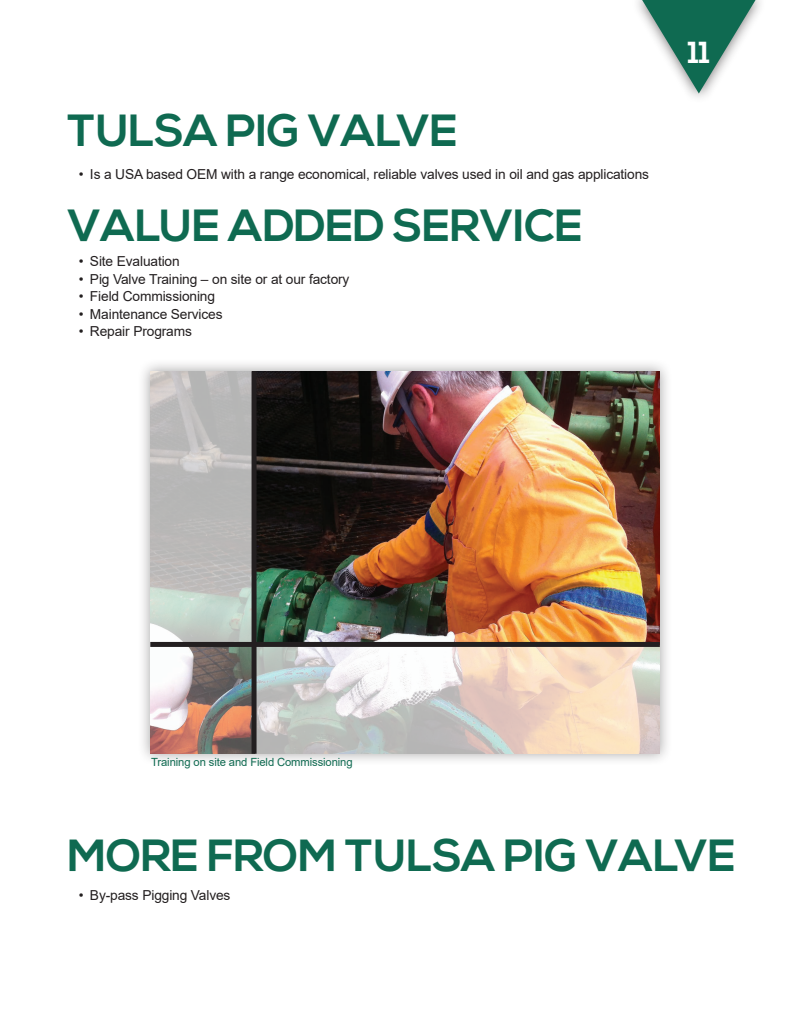
<style>
.page{position:relative;width:810px;height:1035px;background:#fff}
.page>*{position:absolute;margin:0;border:0;box-sizing:border-box;transform-origin:0 0}
.t1{font:700 45px "Nexa";letter-spacing:-.01em;color:#0f6a51}
.t2{font:700 30.38px "Nexa";color:#fff}
.t3{font:13.75px "Arial";letter-spacing:-.01em;color:#231f20}
.t4{font:11.25px "Arial";letter-spacing:-.01em;color:#0f6a51}
</style>
<div class="page">
<svg style="left:642px;top:0;width:114px;height:94px"></svg>
<div style="left:138px;top:359px;width:535px;height:408px;background:#231f20;opacity:.4"></div>
<img style="left:150px;top:371px;width:510px;height:383px">
<div style="left:252px;top:371px;width:5px;height:383px;background:#231f20"></div>
<div style="left:150px;top:642px;width:510px;height:5px;background:#231f20"></div>
<h1 class="t1" style="left:68px;top:105px;width:392px">TULSA PIG VALVE</h1>
<p class="t3" style="left:79px;top:164px;width:572px">• Is a USA based OEM with a range economical, reliable valves used in oil and gas applications</p>
<h1 class="t1" style="left:68px;top:200px;width:517px">VALUE ADDED SERVICE</h1>
<p class="t3" style="left:79px;top:252px;width:103px">• Site Evaluation</p>
<p class="t3" style="left:79px;top:269px;width:272px">• Pig Valve Training – on site or at our factory</p>
<p class="t3" style="left:79px;top:287px;width:138px">• Field Commissioning</p>
<p class="t3" style="left:79px;top:304px;width:145px">• Maintenance Services</p>
<p class="t3" style="left:79px;top:322px;width:115px">• Repair Programs</p>
<h2 class="t2" style="left:688px;top:35px;width:24px">11</h2>
<p class="t4" style="left:151px;top:754px;width:203px">Training on site and Field Commissioning</p>
<h1 class="t1" style="left:68px;top:830px;width:670px">MORE FROM TULSA PIG VALVE</h1>
<p class="t3" style="left:79px;top:886px;width:153px">• By-pass Pigging Valves</p>
</div>
